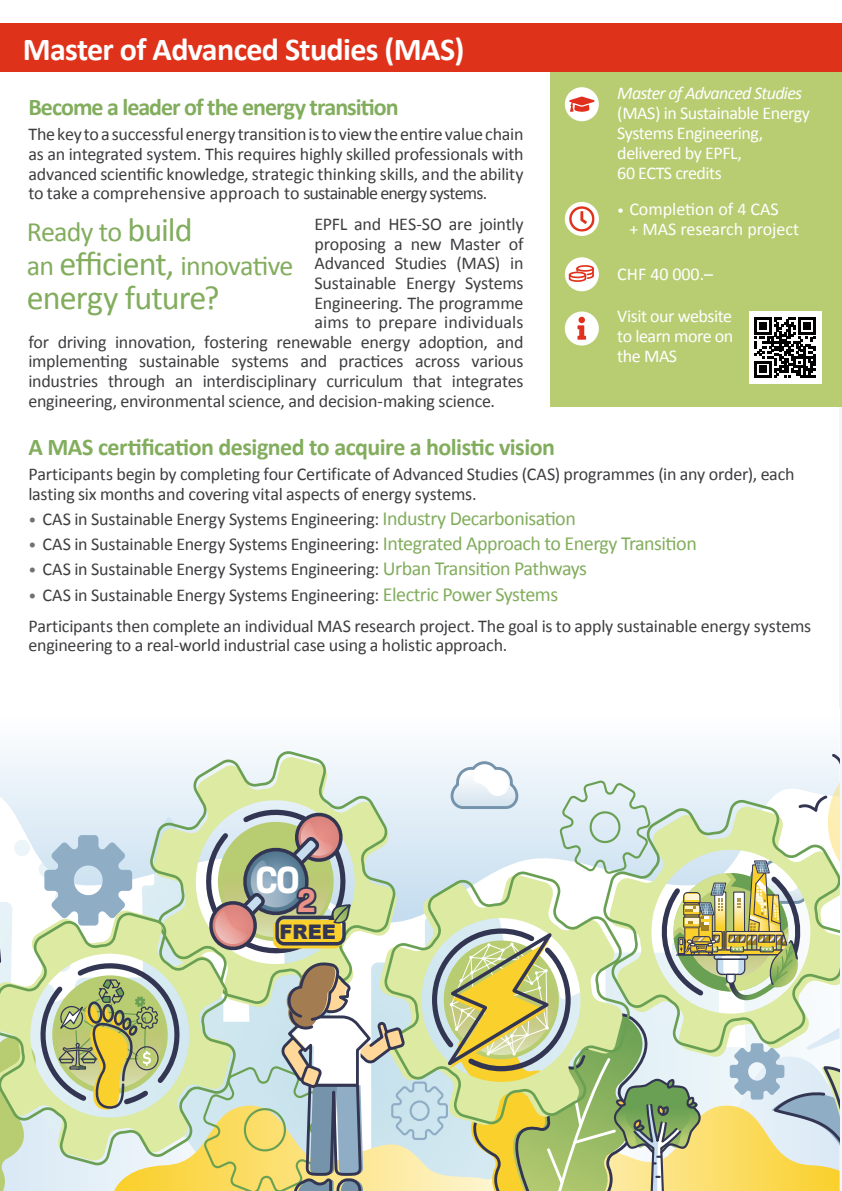
<style>
.page{position:relative;width:842px;height:1191px;background:#fff}
.page>*{position:absolute;margin:0;border:0;box-sizing:border-box;transform-origin:0 0}
.t1{font:700 38.4px "Bio Sans";color:#fff}
.t2{font:34px "Calibri";letter-spacing:-.025em;color:#82ad5d}
.t3{font:700 33.4px "Bio Sans";color:#ea9188}
.t4{font:700 32px "Calibri";letter-spacing:-.02em;color:#fff}
.t5{font:28px/34px "Calibri";letter-spacing:-.03em;color:#82ad5d}
.t6{font:700 24px "Calibri";letter-spacing:-.025em;color:#82ad5d}
.t7{font:900 20.2px "Arial";color:#333652}
.t8{font:18px/19.6px "Calibri";letter-spacing:-.015em;color:#3e3d40}
.t9{font:18px/20px "Calibri";letter-spacing:-.025em;color:#fff}
.t10{font:18px/20px "Calibri";color:#fff}
.t11{font:18px "Calibri";letter-spacing:.005em;color:#3e3d40}
.t12{font:italic 18px "Calibri";letter-spacing:-.04em;color:#fff}
.s1{font-size:34px}
.s2{font-size:14px}
.s3{font-size:16px;color:#707172}
.s4{font-size:20px;color:#82ad5d}
</style>
<div class="page">
<hr style="left:839px;top:279px;width:2px;height:912px;background:#eff5fb">
<div style="left:550px;top:69px;width:291px;height:338px;background:#b8cd72"></div>
<div style="left:748px;top:311px;width:73px;height:73px;background:#fff"></div>
<svg style="left:754px;top:317px;width:61px;height:61px"></svg>
<div style="left:565px;top:202px;width:34px;height:34px;background:#fff;border-radius:50%"></div>
<svg style="left:569px;top:206px;width:25px;height:26px"></svg>
<div style="left:565px;top:87px;width:34px;height:34px;background:#fff;border-radius:50%"></div>
<svg style="left:569px;top:97px;width:25px;height:15px"></svg>
<div style="left:565px;top:257px;width:34px;height:34px;background:#fff;border-radius:50%"></div>
<svg style="left:568px;top:264px;width:26px;height:18px"></svg>
<div style="left:0;top:23px;width:841px;height:48px;background:#df321b"></div>
<svg style="left:0;top:749px;width:839px;height:442px"></svg>
<div style="left:564px;top:311px;width:34px;height:34px;background:#fff;border-radius:50%"></div>
<svg style="left:577px;top:317px;width:9px;height:23px"></svg>
<h3 class="t4" style="left:23px;top:27px;width:443px">Master of Advanced Studies (MAS)</h3>
<h3 class="t6" style="left:28px;top:90px;width:372px">Become a leader of the energy transition</h3>
<p class="t8" style="left:28px;top:124px;width:496px;text-align:justify">The key to a successful energy transition is to view the entire value chain as an integrated system. This requires highly skilled professionals with advanced scientific knowledge, strategic thinking skills, and the ability to take a comprehensive approach to sustainable energy systems.</p>
<p class="t8" style="left:314px;top:214px;width:210px">EPFL and HES-SO are jointly</p>
<p class="t8" style="left:314px;top:233px;width:210px">proposing a new Master of</p>
<p class="t8" style="left:314px;top:253px;width:210px">Advanced Studies (MAS) in</p>
<p class="t8" style="left:314px;top:273px;width:210px">Sustainable Energy Systems</p>
<p class="t8" style="left:314px;top:292px;width:210px">Engineering. The programme</p>
<p class="t11" style="left:314px;top:310px;width:210px">aims to prepare individuals</p>
<p class="t8" style="left:28px;top:331px;width:496px">for driving innovation, fostering renewable energy adoption, and</p>
<p class="t8" style="left:28px;top:351px;width:496px">implementing sustainable systems and practices across various</p>
<p class="t8" style="left:28px;top:371px;width:496px">industries through an interdisciplinary curriculum that integrates</p>
<p class="t8" style="left:28px;top:390px;width:468px">engineering, environmental science, and decision-making science.</p>
<h3 class="t5" style="left:27px;top:213px;width:268px">Ready to <span class="s1">build<br></span>an <span class="s1">efficient,</span> innovative</h3>
<h2 class="t2" style="left:27px;top:274px;width:194px">energy future?</h2>
<p class="t12" style="left:617px;top:80px;width:186px">Master of Advanced Studies</p>
<p class="t9" style="left:617px;top:102px;width:194px">(MAS) in Sustainable Energy<br>Systems Engineering, delivered by EPFL,<br>60 ECTS credits</p>
<p class="t10" style="left:629px;top:198px;width:171px;text-indent:-12px"><span class="s2">•</span> Completion of 4 CAS<br>+ MAS research project</p>
<p class="t9" style="left:617px;top:264px;width:97px">CHF 40 000.–</p>
<p class="t9" style="left:617px;top:305px;width:118px;text-align:justify">Visit our website to learn more on the MAS</p>
<h3 class="t6" style="left:28px;top:430px;width:528px">A MAS certification designed to acquire a holistic vision</h3>
<p class="t8" style="left:28px;top:464px;width:767px">Participants begin by completing four Certificate of Advanced Studies (CAS) programmes (in any order), each lasting six months and covering vital aspects of energy systems.</p>
<p class="t8" style="left:28px;top:508px;width:549px"><span class="s3">•</span> CAS in Sustainable Energy Systems Engineering: <span class="s4">Industry Decarbonisation</span></p>
<p class="t8" style="left:28px;top:534px;width:670px"><span class="s3">•</span> CAS in Sustainable Energy Systems Engineering: <span class="s4">Integrated Approach to Energy Transition</span></p>
<p class="t8" style="left:28px;top:559px;width:560px"><span class="s3">•</span> CAS in Sustainable Energy Systems Engineering: <span class="s4">Urban Transition Pathways</span></p>
<p class="t8" style="left:28px;top:579px;width:784px;line-height:31px"><span class="s3">•</span> CAS in Sustainable Energy Systems Engineering: <span class="s4">Electric Power Systems<br></span>Participants then complete an individual MAS research project. The goal is to apply sustainable energy systems</p>
<p class="t8" style="left:28px;top:635px;width:480px">engineering to a real-world industrial case using a holistic approach.</p>
<h1 class="t1" style="left:255px;top:850px;width:47px">CO</h1>
<h3 class="t3" style="left:297px;top:875px;width:21px">2</h3>
<p class="t7" style="left:279px;top:917px;width:58px">FREE</p>
</div>
